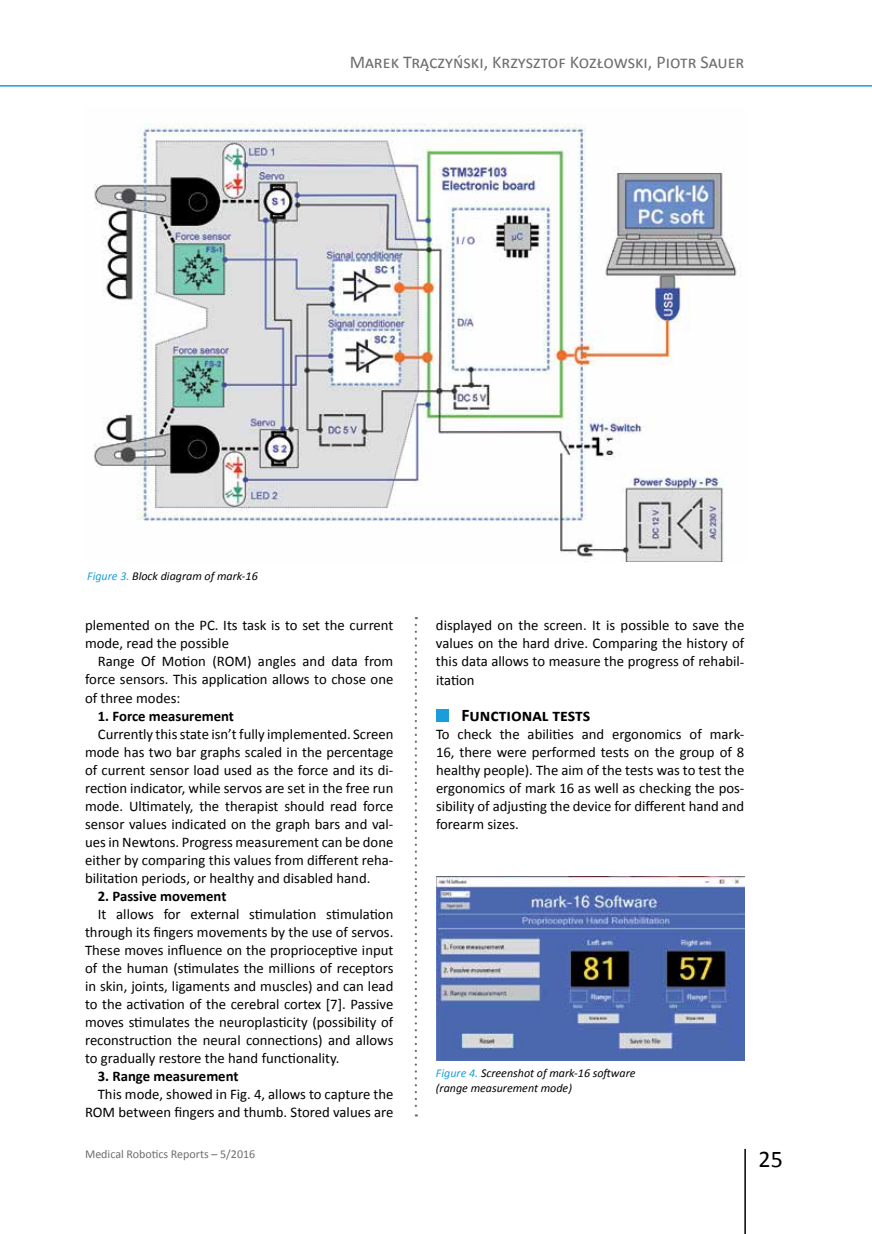
<style>
.page{position:relative;width:872px;height:1234px;background:#fff}
.page>*{position:absolute;margin:0;border:0;box-sizing:border-box;transform-origin:0 0}
.t1{font:24px "Calibri";color:#000}
.t2{font:18px "Calibri";color:#6d6e71}
.t3{font:700 17.7px "Calibri";color:#000}
.t4{font:14.7px/18px "Calibri";color:#000;text-align:justify}
.t5{font:700 14.7px "Calibri";color:#000}
.t6{font:italic 12px/15px "Calibri";color:#000}
.t7{font:12px "Calibri";color:#6d6e71}
.s1{color:#1a9eda}
</style>
<div class="page">
<hr style="left:744px;top:1148px;width:2px;height:85px;background:#000">
<hr style="left:0;top:85px;width:872px;height:2px;background:#1a9eda">
<svg style="left:415px;top:617px;width:2px;height:499px"></svg>
<img style="left:93px;top:123px;width:649px;height:438px">
<img style="left:436px;top:876px;width:308px;height:183px">
<div style="left:436px;top:709px;width:13px;height:13px;background:#1a9eda"></div>
<p class="t2" style="left:350px;top:51px;width:396px">Marek Trączyński, Krzysztof Kozłowski, Piotr Sauer</p>
<p class="t6" style="left:87px;top:567px;width:172px"><span class="s1">Figure 3.</span> Block diagram of mark-16</p>
<p class="t4" style="left:85px;top:615px;width:310px">plemented on the PC. Its task is to set the current mode, read the possible</p>
<p class="t4" style="left:85px;top:651px;width:310px;text-indent:13px">Range Of Motion (ROM) angles and data from force sensors. This application allows to chose one of three modes:</p>
<p class="t5" style="left:98px;top:706px;width:138px">1. Force measurement</p>
<p class="t4" style="left:85px;top:723px;width:310px;text-indent:13px">Currently this state isn’t fully implemented. Screen mode has two bar graphs scaled in the percentage of current sensor load used as the force and its di&shy;rection indicator, while servos are set in the free run mode. Ultimately, the therapist should read force sensor values indicated on the graph bars and val&shy;ues in Newtons. Progress measurement can be done either by comparing this values from different reha&shy;bilitation periods, or healthy and disabled hand.</p>
<p class="t5" style="left:98px;top:886px;width:130px">2. Passive movement</p>
<p class="t4" style="left:85px;top:903px;width:310px;text-indent:13px">It allows for external stimulation stimulation through its fingers movements by the use of servos.<br>These moves influence on the proprioceptive input of the human (stimulates the millions of receptors in skin, joints, ligaments and muscles) and can lead to the activation of the cerebral cortex [7]. Passive moves stimulates the neuroplasticity (possibility of reconstruction the neural connections) and allows to gradually restore the hand functionality.</p>
<p class="t5" style="left:98px;top:1066px;width:142px">3. Range measurement</p>
<p class="t4" style="left:85px;top:1083px;width:310px;text-align:right">This mode, showed in Fig. 4, allows to capture the<br>ROM between fingers and thumb. Stored values are</p>
<p class="t7" style="left:85px;top:1146px;width:172px">Medical Robotics Reports – 5/2016</p>
<p class="t4" style="left:436px;top:615px;width:310px">displayed on the screen. It is possible to save the values on the hard drive. Comparing the history of this data allows to measure the progress of rehabil&shy;itation</p>
<p class="t3" style="left:461px;top:703px;width:130px">Functional tests</p>
<p class="t4" style="left:436px;top:723px;width:310px">To check the abilities and ergonomics of mark-16, there were performed tests on the group of 8 healthy people). The aim of the tests was to test the ergonomics of mark 16 as well as checking the pos&shy;sibility of adjusting the device for different hand and forearm sizes.</p>
<p class="t6" style="left:436px;top:1064px;width:201px"><span class="s1">Figure 4.</span> Screenshot of mark-16 software (range measurement mode)</p>
<h1 class="t1" style="left:758px;top:1143px;width:26px">25</h1>
</div>
